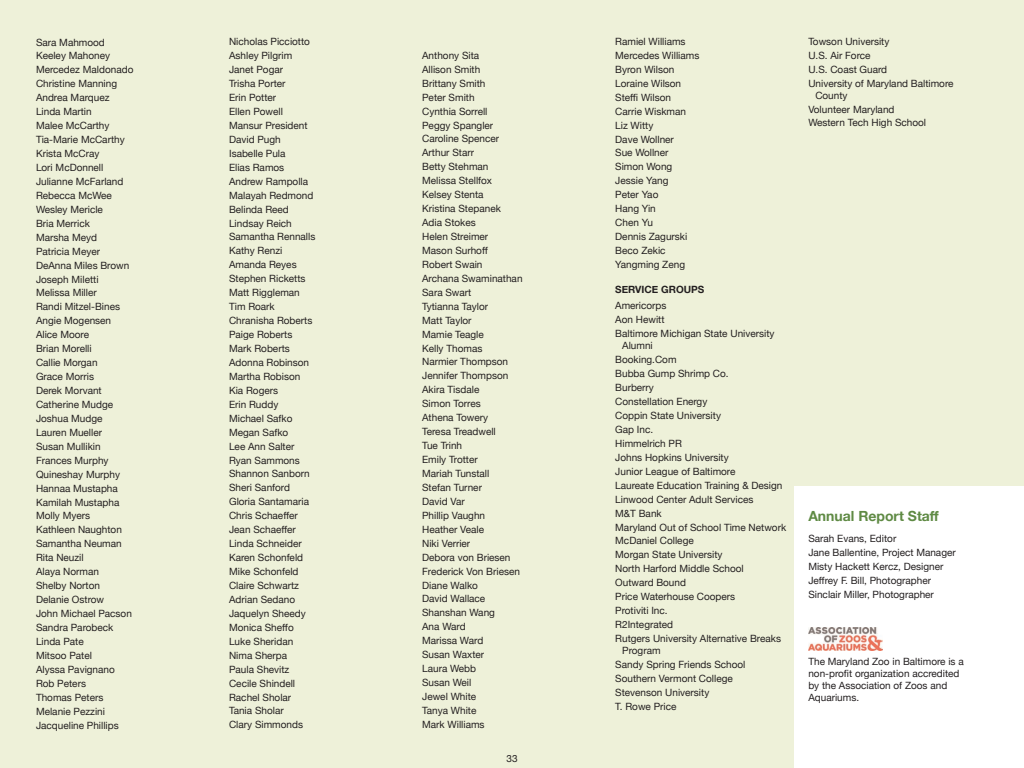
<style>
.page{position:relative;width:1024px;height:768px;background:#eef1d9}
.page>*{position:absolute;margin:0;border:0;box-sizing:border-box;transform-origin:0 0}
.t1{font:700 14px "Helvetica Neue";color:#5f8a44}
.t2{font:10px/13.9px "Helvetica Neue";color:#231f20}
.t3{font:700 10px "Helvetica Neue";color:#231f20}
</style>
<div class="page">
<div style="left:795px;top:486px;width:229px;height:282px;background:#fff"></div>
<img style="left:808px;top:627px;width:75px;height:23px">
<p class="t2" style="left:36px;top:36px;width:99px">Sara Mahmood<br>Keeley Mahoney<br>Mercedez Maldonado<br>Christine Manning<br>Andrea Marquez<br>Linda Martin<br>Malee McCarthy<br>Tia-Marie McCarthy<br>Krista McCray<br>Lori McDonnell<br>Julianne McFarland<br>Rebecca McWee<br>Wesley Mericle<br>Bria Merrick<br>Marsha Meyd<br>Patricia Meyer<br>DeAnna Miles Brown<br>Joseph Miletti<br>Melissa Miller<br>Randi Mitzel-Bines<br>Angie Mogensen<br>Alice Moore<br>Brian Morelli<br>Callie Morgan<br>Grace Morris<br>Derek Morvant<br>Catherine Mudge<br>Joshua Mudge<br>Lauren Mueller<br>Susan Mullikin<br>Frances Murphy<br>Quineshay Murphy<br>Hannaa Mustapha<br>Kamilah Mustapha<br>Molly Myers<br>Kathleen Naughton<br>Samantha Neuman<br>Rita Neuzil<br>Alaya Norman<br>Shelby Norton<br>Delanie Ostrow<br>John Michael Pacson<br>Sandra Parobeck<br>Linda Pate<br>Mitsoo Patel<br>Alyssa Pavignano<br>Rob Peters<br>Thomas Peters<br>Melanie Pezzini<br>Jacqueline Phillips</p>
<p class="t2" style="left:229px;top:35px;width:88px">Nicholas Picciotto<br>Ashley Pilgrim<br>Janet Pogar<br>Trisha Porter<br>Erin Potter<br>Ellen Powell<br>Mansur President<br>David Pugh<br>Isabelle Pula<br>Elias Ramos<br>Andrew Rampolla<br>Malayah Redmond<br>Belinda Reed<br>Lindsay Reich<br>Samantha Rennalls<br>Kathy Renzi<br>Amanda Reyes<br>Stephen Ricketts<br>Matt Riggleman<br>Tim Roark<br>Chranisha Roberts<br>Paige Roberts<br>Mark Roberts<br>Adonna Robinson<br>Martha Robison<br>Kia Rogers<br>Erin Ruddy<br>Michael Safko<br>Megan Safko<br>Lee Ann Salter<br>Ryan Sammons<br>Shannon Sanborn<br>Sheri Sanford<br>Gloria Santamaria<br>Chris Schaeffer<br>Jean Schaeffer<br>Linda Schneider<br>Karen Schonfeld<br>Mike Schonfeld<br>Claire Schwartz<br>Adrian Sedano<br>Jaquelyn Sheedy<br>Monica Sheffo<br>Luke Sheridan<br>Nima Sherpa<br>Paula Shevitz<br>Cecile Shindell<br>Rachel Sholar<br>Tania Sholar<br>Clary Simmonds</p>
<p class="t2" style="left:422px;top:49px;width:102px">Anthony Sita<br>Allison Smith<br>Brittany Smith<br>Peter Smith<br>Cynthia Sorrell<br>Peggy Spangler<br>Caroline Spencer<br>Arthur Starr<br>Betty Stehman<br>Melissa Stellfox<br>Kelsey Stenta<br>Kristina Stepanek<br>Adia Stokes<br>Helen Streimer<br>Mason Surhoff<br>Robert Swain<br>Archana Swaminathan<br>Sara Swart<br>Tytianna Taylor<br>Matt Taylor<br>Mamie Teagle<br>Kelly Thomas<br>Narmier Thompson<br>Jennifer Thompson<br>Akira Tisdale<br>Simon Torres<br>Athena Towery<br>Teresa Treadwell<br>Tue Trinh<br>Emily Trotter<br>Mariah Tunstall<br>Stefan Turner<br>David Var<br>Phillip Vaughn<br>Heather Veale<br>Niki Verrier<br>Debora von Briesen<br>Frederick Von Briesen<br>Diane Walko<br>David Wallace<br>Shanshan Wang<br>Ana Ward<br>Marissa Ward<br>Susan Waxter<br>Laura Webb<br>Susan Weil<br>Jewel White<br>Tanya White<br>Mark Williams</p>
<p class="t2" style="left:506px;top:752px;width:13px">33</p>
<p class="t2" style="left:615px;top:35px;width:86px">Ramiel Williams<br>Mercedes Williams<br>Byron Wilson<br>Loraine Wilson<br>Steffi Wilson<br>Carrie Wiskman<br>Liz Witty<br>Dave Wollner<br>Sue Wollner<br>Simon Wong<br>Jessie Yang<br>Peter Yao<br>Hang Yin<br>Chen Yu<br>Dennis Zagurski<br>Beco Zekic<br>Yangming Zeng</p>
<p class="t3" style="left:615px;top:282px;width:91px">SERVICE GROUPS</p>
<p class="t2" style="left:615px;top:299px;width:161px">Americorps<br>Aon Hewitt<br>Baltimore Michigan State University</p>
<p class="t2" style="left:615px;top:339px;width:172px;text-indent:7px">Alumni<br>Booking.Com<br>Bubba Gump Shrimp Co.<br>Burberry<br>Constellation Energy<br>Coppin State University<br>Gap Inc.<br>Himmelrich PR<br>Johns Hopkins University<br>Junior League of Baltimore<br>Laureate Education Training &amp; Design<br>Linwood Center Adult Services<br>M&amp;T Bank<br>Maryland Out of School Time Network<br>McDaniel College<br>Morgan State University<br>North Harford Middle School<br>Outward Bound<br>Price Waterhouse Coopers<br>Protiviti Inc.<br>R2Integrated<br>Rutgers University Alternative Breaks</p>
<p class="t2" style="left:615px;top:644px;width:132px;text-indent:7px">Program<br>Sandy Spring Friends School<br>Southern Vermont College<br>Stevenson University<br>T. Rowe Price</p>
<p class="t2" style="left:808px;top:35px;width:147px">Towson University<br>U.S. Air Force<br>U.S. Coast Guard<br>University of Maryland Baltimore</p>
<p class="t2" style="left:808px;top:89px;width:119px;text-indent:7px">County<br>Volunteer Maryland<br>Western Tech High School</p>
<h1 class="t1" style="left:808px;top:506px;width:132px">Annual Report Staff</h1>
<p class="t2" style="left:808px;top:533px;width:149px">Sarah Evans, Editor<br>Jane Ballentine, Project Manager<br>Misty Hackett Kercz, Designer<br>Jeffrey F. Bill, Photographer<br>Sinclair Miller, Photographer</p>
<p class="t2" style="left:808px;top:656px;width:157px;line-height:12px">The Maryland Zoo in Baltimore is a non-profit organization accredited by the Association of Zoos and<br>Aquariums.</p>
</div>
